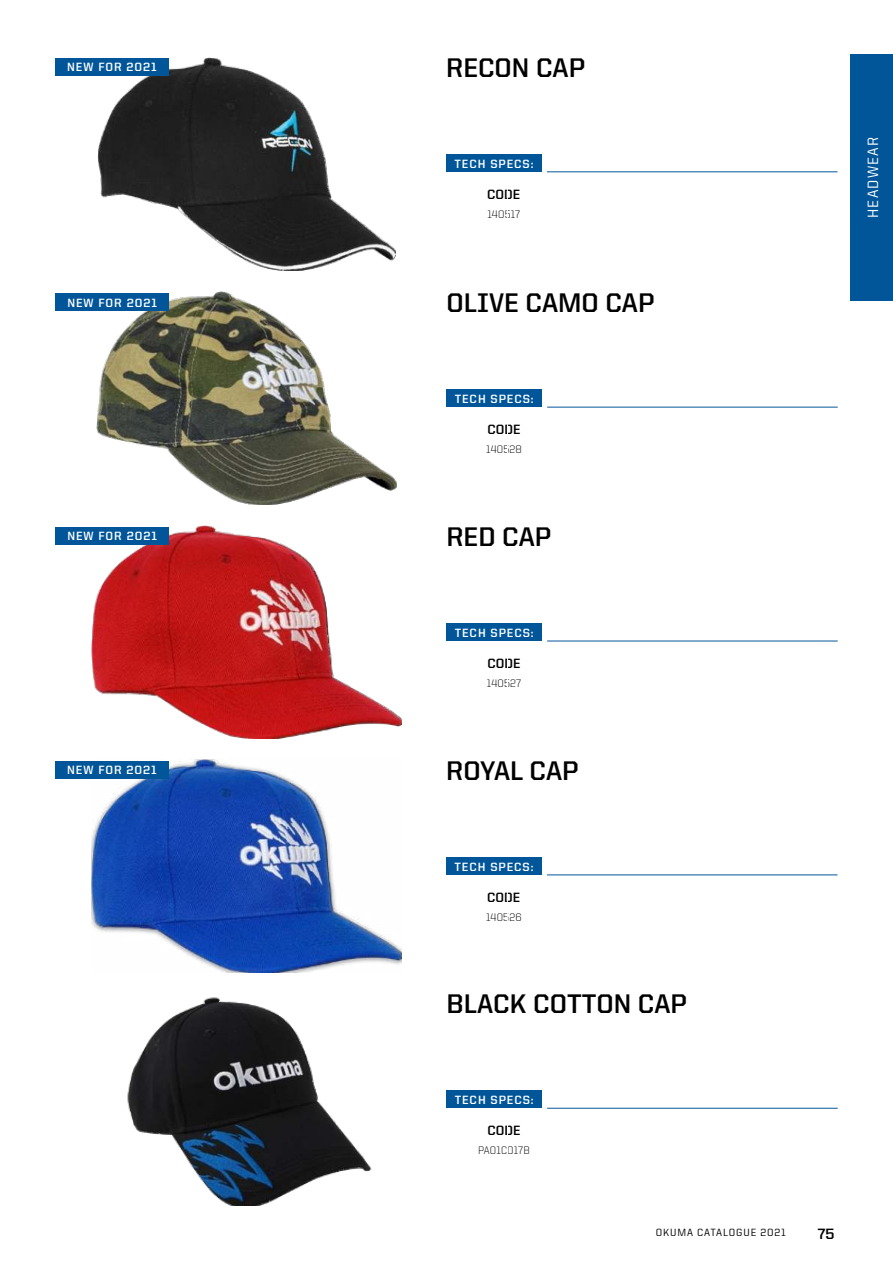
<style>
.page{position:relative;width:893px;height:1263px;background:#fff}
.page>*{position:absolute;margin:0;border:0;box-sizing:border-box;transform-origin:0 0}
.t1{font:700 27px "United Sans Reg";color:#000}
.t2{font:500 15px "United Sans Reg";letter-spacing:.08em;color:#fff}
.t3{font:700 15px "United Sans Reg";color:#000}
.t4{font:700 13.5px "United Sans Reg";color:#000}
.t5{font:700 12px "United Sans Reg";letter-spacing:.08em;color:#fff}
.t6{font:300 10.95px "United Sans Reg";letter-spacing:.02em;color:#000}
.t7{font:500 10.5px "United Sans Reg";letter-spacing:.08em;color:#000}
</style>
<div class="page">
<img style="left:96px;top:292px;width:301px;height:212px">
<img style="left:92px;top:525px;width:310px;height:213px">
<img style="left:91px;top:759px;width:310px;height:213px">
<img style="left:127px;top:997px;width:245px;height:209px">
<img style="left:97px;top:58px;width:299px;height:212px">
<div style="left:55px;top:58px;width:114px;height:18px;background:#01569a"></div>
<div style="left:55px;top:293px;width:114px;height:18px;background:#01569a"></div>
<div style="left:55px;top:527px;width:114px;height:18px;background:#01569a"></div>
<div style="left:55px;top:761px;width:114px;height:18px;background:#01569a"></div>
<div style="left:446px;top:154px;width:96px;height:18px;background:#01569a"></div>
<div style="left:446px;top:389px;width:96px;height:18px;background:#01569a"></div>
<div style="left:446px;top:623px;width:96px;height:18px;background:#01569a"></div>
<div style="left:446px;top:857px;width:96px;height:18px;background:#01569a"></div>
<div style="left:446px;top:1090px;width:96px;height:18px;background:#01569a"></div>
<hr style="left:547px;top:172px;width:290px;height:1px;background:#06579a">
<hr style="left:547px;top:407px;width:291px;height:1px;background:#06579a">
<hr style="left:547px;top:641px;width:291px;height:1px;background:#06579a">
<hr style="left:547px;top:875px;width:290px;height:1px;background:#06579a">
<hr style="left:547px;top:1108px;width:291px;height:1px;background:#06579a">
<div style="left:850px;top:54px;width:43px;height:247px;background:#01569a"></div>
<p class="t5" style="left:67px;top:62px;width:91px">NEW FOR 2021</p>
<h1 class="t1" style="left:446px;top:56px;width:140px">RECON CAP</h1>
<p class="t5" style="left:454px;top:158px;width:81px">TECH SPECS:</p>
<p class="t4" style="left:487px;top:188px;width:34px">CODE</p>
<p class="t6" style="left:487px;top:209px;width:34px">140517</p>
<p class="t2" style="left:866px;top:218px;width:83px;rotate:-90deg">HEADWEAR</p>
<p class="t5" style="left:67px;top:297px;width:91px">NEW FOR 2021</p>
<h1 class="t1" style="left:446px;top:291px;width:209px">OLIVE CAMO CAP</h1>
<p class="t5" style="left:455px;top:394px;width:81px">TECH SPECS:</p>
<p class="t4" style="left:487px;top:424px;width:34px">CODE</p>
<p class="t6" style="left:486px;top:445px;width:37px">140528</p>
<p class="t5" style="left:67px;top:531px;width:91px">NEW FOR 2021</p>
<h1 class="t1" style="left:446px;top:525px;width:106px">RED CAP</h1>
<p class="t5" style="left:455px;top:627px;width:81px">TECH SPECS:</p>
<p class="t4" style="left:487px;top:658px;width:34px">CODE</p>
<p class="t6" style="left:487px;top:679px;width:36px">140527</p>
<p class="t5" style="left:67px;top:765px;width:91px">NEW FOR 2021</p>
<h1 class="t1" style="left:446px;top:759px;width:134px">ROYAL CAP</h1>
<p class="t5" style="left:454px;top:861px;width:81px">TECH SPECS:</p>
<p class="t4" style="left:487px;top:891px;width:34px">CODE</p>
<p class="t6" style="left:486px;top:912px;width:37px">140526</p>
<h1 class="t1" style="left:446px;top:992px;width:242px">BLACK COTTON CAP</h1>
<p class="t5" style="left:455px;top:1095px;width:81px">TECH SPECS:</p>
<p class="t4" style="left:487px;top:1125px;width:34px">CODE</p>
<p class="t6" style="left:478px;top:1146px;width:53px">PA01C017B</p>
<p class="t7" style="left:656px;top:1228px;width:131px">OKUMA CATALOGUE 2021</p>
<p class="t3" style="left:818px;top:1228px;width:18px">75</p>
</div>
